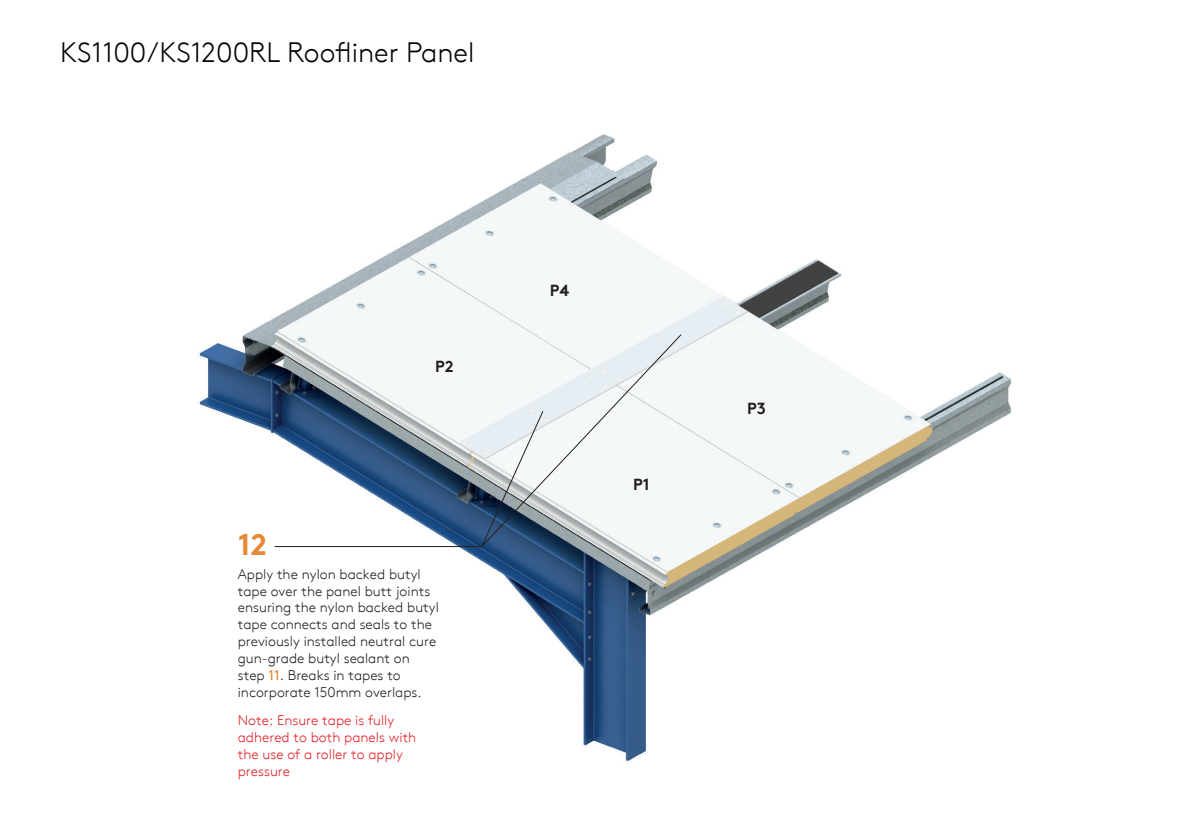
<style>
.page{position:relative;width:1191px;height:840px;background:#fff}
.page>*{position:absolute;margin:0;border:0;box-sizing:border-box;transform-origin:0 0}
.t1{font:700 30px "Kingspan Brown TT";color:#e68935}
.t2{font:300 28px "Kingspan Brown TT";color:#040503}
.t3{font:700 16px "Kingspan Brown TT";color:#231f20}
.t4{font:300 14px/16.8px "Kingspan Brown TT";color:#231f20}
.t5{font:300 14px/16.8px "Kingspan Brown TT";color:#e41f25}
.s1{font-weight:400;color:#e68935}
</style>
<div class="page">
<img style="left:199px;top:134px;width:812px;height:627px">
<svg style="left:273px;top:333px;width:409px;height:214px"></svg>
<svg style="left:480px;top:409px;width:64px;height:138px"></svg>
<h2 class="t2" style="left:60px;top:32px;width:416px">KS1100/KS1200RL Roofliner Panel</h2>
<h1 class="t1" style="left:238px;top:520px;width:31px">12</h1>
<p class="t3" style="left:435px;top:353px;width:20px">P2</p>
<p class="t4" style="left:238px;top:564px;width:203px">Apply the nylon backed butyl tape over the panel butt joints ensuring the nylon backed butyl tape connects and seals to the previously installed neutral cure gun-grade butyl sealant on step <span class="s1">11</span>. Breaks in tapes to incorporate 150mm overlaps.</p>
<p class="t5" style="left:238px;top:710px;width:180px">Note: Ensure tape is fully adhered to both panels with the use of a roller to apply pressure</p>
<p class="t3" style="left:550px;top:277px;width:21px">P4</p>
<p class="t3" style="left:633px;top:471px;width:18px">P1</p>
<p class="t3" style="left:747px;top:395px;width:20px">P3</p>
</div>
